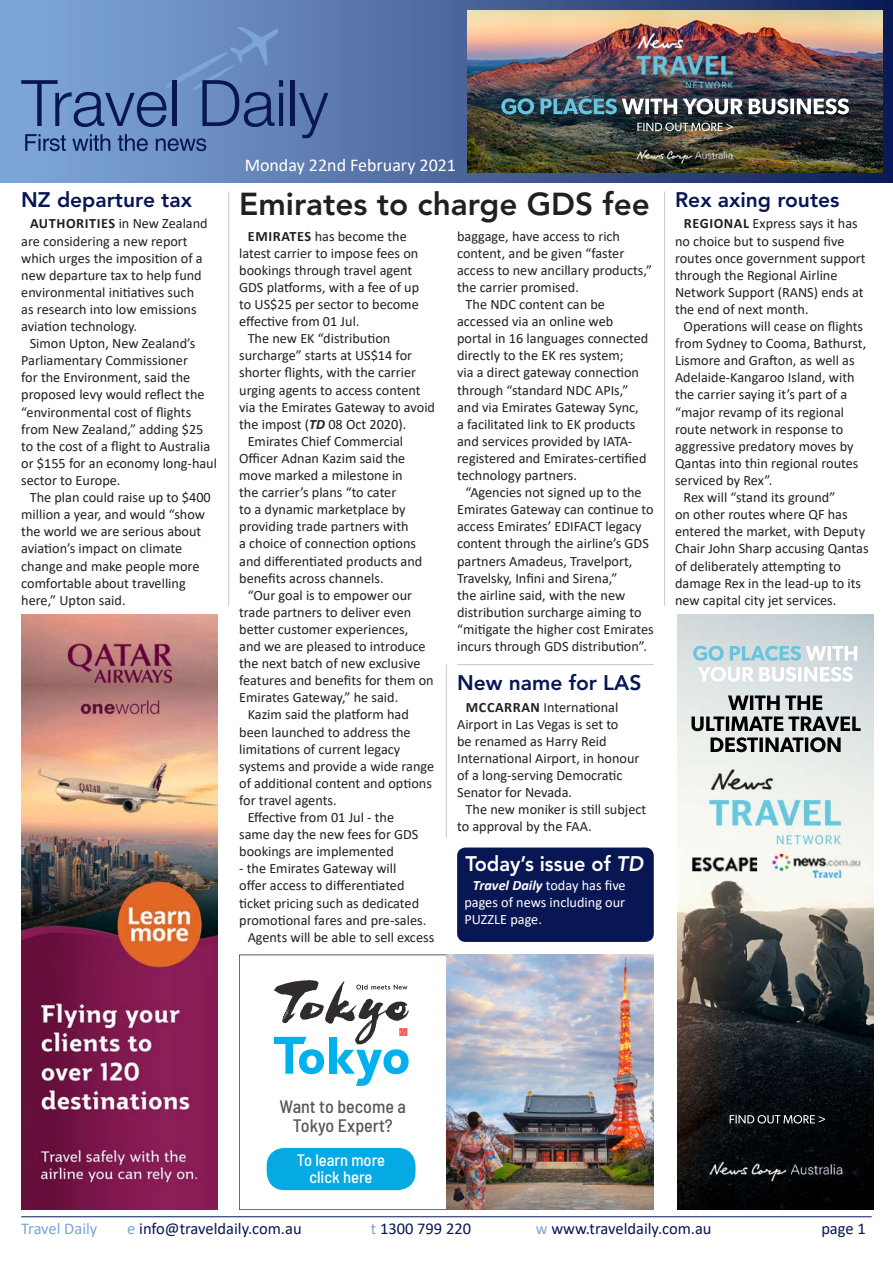
<style>
.page{position:relative;width:893px;height:1263px;background:#fff}
.page>*{position:absolute;margin:0;border:0;box-sizing:border-box;transform-origin:0 0}
.TD_lead_story_headli{font:800 31.5px "Avenir";color:#231f20}
.TD_blue_heading{font:800 21px "Avenir";color:#081754}
.TD_blue_heading_intr{font:800 21px "Avenir";color:#fff;scale:.95 1}
.TD_blue_heading_line{font:800 21px "Avenir";color:#081754}
.t1{font:500 semi-condensed 18px/19.5px "Barlow";color:#58595b;text-align:center}
.t2{font:18px "Calibri";color:#fff}
.t3{font:16.5px "Calibri";color:#081754}
.t4{font:500 semi-condensed 16.5px/16.5px "Barlow";color:#fff;text-align:center}
.t5{font:16.5px "Calibri";color:#7ca5d7}
.TD_subsequent_paragr{font:14.25px/17.1px "Calibri";color:#231f20}
.TD_first_paragraph{font:14.25px/17.1px "Calibri";color:#231f20}
.TD_subsequent_paragr-2{font:14.25px/17.1px "Calibri";color:#fff;text-align:justify}
.s1{font-weight:700}
.s2{font-weight:700;font-style:italic}
.s3{font-style:italic}
.s4{color:#7ca5d7}
</style>
<div class="page">
<hr style="left:21px;top:1216px;width:851px;height:1px;background:#001b58">
<svg style="left:0;top:0;width:893px;height:183px;background:#5976a8"></svg>
<svg style="left:21px;top:27px;width:262px;height:100px;background:#68b"></svg>
<hr style="left:291px;top:80px;width:4px;height:46px;background:#081754">
<svg style="left:299px;top:93px;width:29px;height:45px"></svg>
<svg style="left:25px;top:134px;width:181px;height:17px;background:#5472a8"></svg>
<img style="left:468px;top:11px;width:414px;height:161px">
<img style="left:677px;top:614px;width:197px;height:596px">
<img style="left:446px;top:955px;width:208px;height:255px">
<svg style="left:274px;top:980px;width:135px;height:106px"></svg>
<div style="left:267px;top:1149px;width:148px;height:40px;background:#05aae5;border-radius:17px"></div>
<div style="left:267px;top:1148px;width:148px;height:42px;border:2px solid #05aae5;border-radius:17px"></div>
<div style="left:459px;top:849px;width:193px;height:91px;background:#081754;border-radius:7px"></div>
<div style="left:457px;top:847px;width:197px;height:95px;border:3px solid #081754;border-radius:7px"></div>
<hr style="left:228px;top:191px;width:1px;height:415px;background:#c7c8ca">
<hr style="left:664px;top:191px;width:1px;height:415px;background:#c7c8ca">
<hr style="left:457px;top:664px;width:197px;height:1px;background:#c7c8ca">
<hr style="left:446px;top:664px;width:1px;height:174px;background:#c7c8ca">
<img style="left:21px;top:615px;width:197px;height:595px">
<p class="TD_blue_heading" style="left:21px;top:187px;width:172px">NZ departure tax</p>
<p class="TD_first_paragraph" style="left:21px;top:215px;width:188px;text-indent:9px"><span class="s1">AUTHORITIES</span> in New Zealand are considering a new report which urges the imposition of a new departure tax to help fund environmental initiatives such as research into low emissions aviation technology.</p>
<p class="TD_subsequent_paragr" style="left:21px;top:335px;width:197px;text-indent:9px">Simon Upton, New Zealand’s<br>Parliamentary Commissioner<br>for the Environment, said the proposed levy would reflect the “environmental cost of flights from New Zealand,” adding $25 to the cost of a flight to Australia or $155 for an economy long-haul sector to Europe.</p>
<p class="TD_subsequent_paragr" style="left:21px;top:488px;width:191px;text-indent:9px">The plan could raise up to $400 million a year, and would “show the world we are serious about aviation’s impact on climate change and make people more comfortable about travelling here,” Upton said.</p>
<p class="t2" style="left:245px;top:153px;width:213px">Monday 22nd February 2021</p>
<p class="TD_lead_story_headli" style="left:239px;top:185px;width:412px">Emirates to charge GDS fee</p>
<p class="TD_first_paragraph" style="left:239px;top:227px;width:182px;text-indent:9px"><span class="s1">EMIRATES</span> has become the latest carrier to impose fees on bookings through travel agent<br>GDS platforms, with a fee of up to US$25 per sector to become effective from 01 Jul.</p>
<p class="TD_subsequent_paragr" style="left:239px;top:330px;width:197px;text-indent:9px">The new EK “distribution surcharge” starts at US$14 for shorter flights, with the carrier urging agents to access content via the Emirates Gateway to avoid the impost (<span class="s2">TD</span> 08 Oct 2020).</p>
<p class="TD_subsequent_paragr" style="left:239px;top:432px;width:185px;text-indent:9px">Emirates Chief Commercial<br>Officer Adnan Kazim said the move marked a milestone in the carrier’s plans “to cater<br>to a dynamic marketplace by providing trade partners with<br>a choice of connection options and differentiated products and benefits across channels.</p>
<p class="TD_subsequent_paragr" style="left:239px;top:586px;width:196px;text-indent:9px">“Our goal is to empower our trade partners to deliver even better customer experiences,<br>and we are pleased to introduce the next batch of new exclusive features and benefits for them on<br>Emirates Gateway,” he said.</p>
<p class="TD_subsequent_paragr" style="left:239px;top:706px;width:197px;text-indent:9px">Kazim said the platform had been launched to address the limitations of current legacy systems and provide a wide range of additional content and options for travel agents.</p>
<p class="TD_subsequent_paragr" style="left:239px;top:808px;width:181px;text-indent:9px">Effective from 01 Jul - the same day the new fees for GDS bookings are implemented</p>
<p class="TD_subsequent_paragr" style="left:239px;top:860px;width:189px">- the Emirates Gateway will offer access to differentiated ticket pricing such as dedicated promotional fares and pre-sales.</p>
<p class="TD_subsequent_paragr" style="left:248px;top:928px;width:188px">Agents will be able to sell excess</p>
<p class="TD_subsequent_paragr" style="left:457px;top:227px;width:196px">baggage, have access to rich content, and be given “faster access to new ancillary products,” the carrier promised.</p>
<p class="TD_subsequent_paragr" style="left:457px;top:295px;width:193px;text-indent:9px">The NDC content can be accessed via an online web portal in 16 languages connected directly to the EK res system;<br>via a direct gateway connection through “standard NDC APIs,” and via Emirates Gateway Sync, a facilitated link to EK products and services provided by IATA&shy;registered and Emirates-certified technology partners.</p>
<p class="TD_subsequent_paragr" style="left:457px;top:483px;width:198px;text-indent:9px">“Agencies not signed up to the<br>Emirates Gateway can continue to access Emirates’ EDIFACT legacy content through the airline’s GDS partners Amadeus, Travelport,<br>Travelsky, Infini and Sirena,”<br>the airline said, with the new distribution surcharge aiming to “mitigate the higher cost Emirates incurs through GDS distribution”.</p>
<p class="TD_blue_heading_line" style="left:457px;top:671px;width:186px">New name for LAS</p>
<p class="TD_first_paragraph" style="left:457px;top:698px;width:184px;text-indent:9px"><span class="s1">MCCARRAN</span> International<br>Airport in Las Vegas is set to<br>be renamed as Harry Reid<br>International Airport, in honour of a long-serving Democratic<br>Senator for Nevada.</p>
<p class="TD_subsequent_paragr" style="left:457px;top:801px;width:191px;text-indent:9px">The new moniker is still subject to approval by the FAA.</p>
<p class="TD_blue_heading_intr" style="left:466px;top:851px;width:188px">Today’s issue of <span class="s3">TD</span></p>
<p class="TD_subsequent_paragr-2" style="left:464px;top:876px;width:163px;text-indent:9px"><span class="s2">Travel Daily</span> today has five pages of news including our PUZZLE page.</p>
<p class="TD_blue_heading" style="left:675px;top:187px;width:166px">Rex axing routes</p>
<p class="TD_first_paragraph" style="left:675px;top:215px;width:192px;text-indent:9px"><span class="s1">REGIONAL</span> Express says it has no choice but to suspend five routes once government support through the Regional Airline<br>Network Support (RANS) ends at the end of next month.</p>
<p class="TD_subsequent_paragr" style="left:675px;top:317px;width:193px;text-indent:9px">Operations will cease on flights from Sydney to Cooma, Bathurst,<br>Lismore and Grafton, as well as<br>Adelaide-Kangaroo Island, with the carrier saying it’s part of a “major revamp of its regional route network in response to aggressive predatory moves by<br>Qantas into thin regional routes serviced by Rex”.</p>
<p class="TD_subsequent_paragr" style="left:675px;top:488px;width:195px;text-indent:9px">Rex will “stand its ground”<br>on other routes where QF has entered the market, with Deputy<br>Chair John Sharp accusing Qantas of deliberately attempting to damage Rex in the lead-up to its new capital city jet services.</p>
<p class="t1" style="left:280px;top:1095px;width:128px">Want to become a<br>Tokyo Expert?</p>
<p class="t4" style="left:297px;top:1150px;width:90px">To learn more click here</p>
<p class="t5" style="left:21px;top:1217px;width:78px">Travel Daily</p>
<p class="t3" style="left:127px;top:1217px;width:176px"><span class="s4">e</span> info@traveldaily.com.au</p>
<p class="t3" style="left:371px;top:1217px;width:102px"><span class="s4">t</span> 1300 799 220</p>
<p class="t3" style="left:536px;top:1217px;width:177px"><span class="s4">w</span> www.traveldaily.com.au</p>
<p class="t3" style="left:821px;top:1217px;width:46px">page 1</p>
</div>
